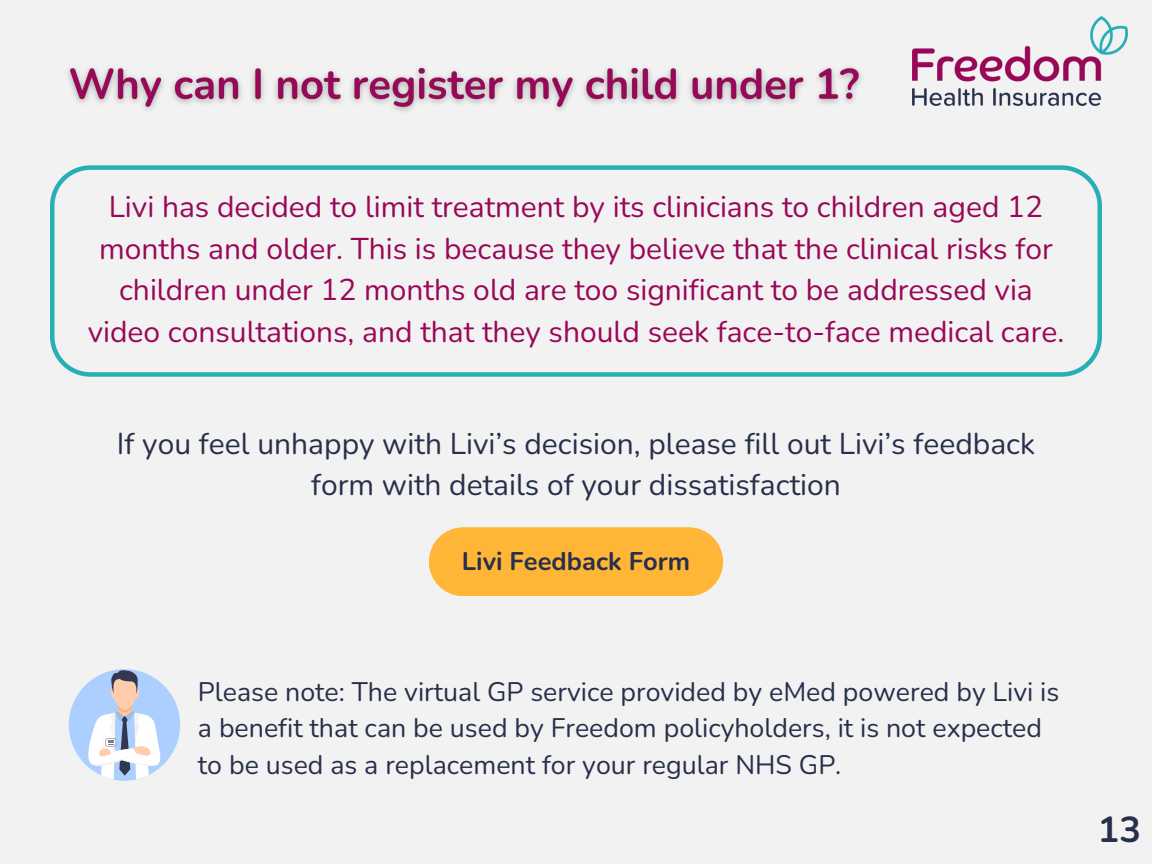
<style>
.page{position:relative;width:1152px;height:864px;background:#f2f2f2}
.page>*{position:absolute;margin:0;border:0;box-sizing:border-box;transform-origin:0 0}
.t1{font:700 36px "Nunito";color:#282f4b}
.t2{font:30px/41.7px "Nunito";color:#990858;text-align:center}
.t3{font:30px/41.7px "Nunito";color:#282f4b;text-align:center}
.t4{font:26.7px/36.6px "Nunito";color:#282f4b}
.t5{font:700 25.5px "Nunito";color:#282f4b}
</style>
<div class="page">
<img style="left:913px;top:16px;width:215px;height:89px">
<svg style="left:69px;top:669px;width:111px;height:112px"></svg>
<svg style="left:50px;top:165px;width:1052px;height:212px"></svg>
<div style="left:429px;top:527px;width:294px;height:69px;background:#ffb536;border-radius:34px"></div>
<img style="left:68px;top:67px;width:794px;height:45px">
<h3 class="t2" style="left:88px;top:186px;width:978px">Livi has decided to limit treatment by its clinicians to children aged 12 months and older. This is because they believe that the clinical risks for children under 12 months old are too significant to be addressed via video consultations, and that they should seek face-to-face medical care.</h3>
<p class="t3" style="left:117px;top:423px;width:920px">If you feel unhappy with Livi’s decision, please fill out Livi’s feedback form with details of your dissatisfaction</p>
<p class="t5" style="left:462px;top:544px;width:230px">Livi Feedback Form</p>
<h2 class="t4" style="left:198px;top:674px;width:863px">Please note: The virtual GP service provided by eMed powered by Livi is a benefit that can be used by Freedom policyholders, it is not expected to be used as a replacement for your regular NHS GP.</h2>
<h2 class="t1" style="left:1098px;top:806px;width:45px">13</h2>
</div>
